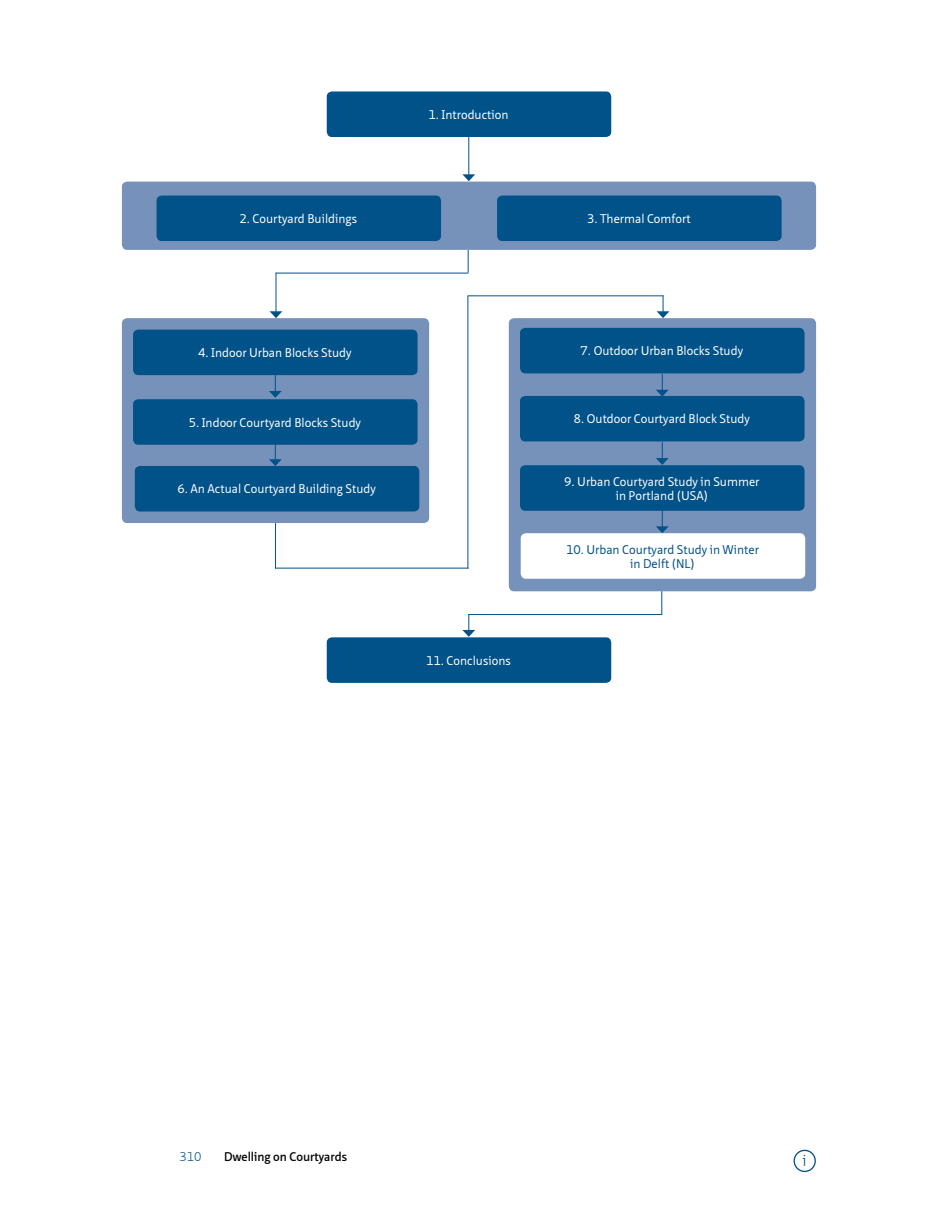
<style>
.page{position:relative;width:938px;height:1221px;background:#fff}
.page>*{position:absolute;margin:0;border:0;box-sizing:border-box;transform-origin:0 0}
.t1{font:300 15.75px "Neue Sans";color:#005288}
.t2{font:12.25px/14px "Neue Sans";color:#fff;text-align:center}
.t3{font:12.25px/14px "Neue Sans";color:#005288;text-align:center}
.t4{font:600 12.25px "Neue Sans";color:#000}
.t5{font:300 12.25px "Neue Sans";color:#005288}
</style>
<div class="page">
<div style="left:122px;top:318px;width:307px;height:205px;background:#7792ba;border-radius:5px"></div>
<div style="left:133px;top:329px;width:284px;height:46px;background:#005288;border-radius:5px"></div>
<div style="left:133px;top:399px;width:284px;height:46px;background:#005288;border-radius:5px"></div>
<div style="left:327px;top:637px;width:284px;height:46px;background:#005288;border-radius:5px"></div>
<svg style="left:269px;top:375px;width:13px;height:23px"></svg>
<svg style="left:269px;top:444px;width:13px;height:22px"></svg>
<div style="left:509px;top:318px;width:307px;height:273px;background:#7792ba;border-radius:5px"></div>
<div style="left:520px;top:328px;width:284px;height:45px;background:#005288;border-radius:5px"></div>
<div style="left:520px;top:396px;width:284px;height:45px;background:#005288;border-radius:5px"></div>
<div style="left:520px;top:465px;width:284px;height:45px;background:#005288;border-radius:5px"></div>
<svg style="left:656px;top:374px;width:12px;height:22px"></svg>
<svg style="left:656px;top:442px;width:12px;height:23px"></svg>
<svg style="left:656px;top:510px;width:12px;height:23px"></svg>
<hr style="left:468px;top:136px;width:1px;height:39px;background:#005288">
<svg style="left:462px;top:174px;width:13px;height:7px"></svg>
<hr style="left:275px;top:272px;width:1px;height:40px;background:#005288">
<svg style="left:269px;top:311px;width:13px;height:7px"></svg>
<svg style="left:468px;top:250px;width:1px;height:22px"></svg>
<hr style="left:276px;top:272px;width:192px;height:1px;background:#005288">
<svg style="left:656px;top:295px;width:13px;height:23px"></svg>
<svg style="left:462px;top:615px;width:13px;height:21px"></svg>
<hr style="left:275px;top:523px;width:1px;height:45px;background:#005288">
<hr style="left:467px;top:295px;width:1px;height:273px;background:#005288">
<hr style="left:468px;top:295px;width:195px;height:1px;background:#005288">
<hr style="left:275px;top:567px;width:193px;height:1px;background:#005288">
<hr style="left:468px;top:614px;width:194px;height:1px;background:#005288">
<svg style="left:661px;top:591px;width:1px;height:24px"></svg>
<div style="left:520px;top:533px;width:285px;height:45px;background:#fff;border-radius:5px"></div>
<div style="left:122px;top:181px;width:694px;height:69px;background:#7792ba;border-radius:5px"></div>
<div style="left:156px;top:195px;width:285px;height:46px;background:#005288;border-radius:5px"></div>
<div style="left:497px;top:195px;width:284px;height:46px;background:#005288;border-radius:5px"></div>
<div style="left:327px;top:91px;width:284px;height:46px;background:#005288;border-radius:5px"></div>
<div style="left:135px;top:466px;width:284px;height:45px;background:#005288;border-radius:5px"></div>
<div style="left:793px;top:1149px;width:22px;height:22px;border:1px solid #005288;border-radius:50%"></div>
<p class="t2" style="left:428px;top:108px;width:81px">1. Introduction</p>
<p class="t2" style="left:239px;top:212px;width:119px">2. Courtyard Buildings</p>
<p class="t2" style="left:587px;top:212px;width:105px">3. Thermal Comfort</p>
<p class="t2" style="left:198px;top:346px;width:155px">4. Indoor Urban Blocks Study</p>
<p class="t2" style="left:580px;top:344px;width:164px">7. Outdoor Urban Blocks Study</p>
<p class="t2" style="left:189px;top:415px;width:174px">5. Indoor Courtyard Blocks Study</p>
<p class="t2" style="left:271px;top:414px;width:9px">=</p>
<p class="t2" style="left:574px;top:412px;width:177px">8. Outdoor Courtyard Block Study</p>
<p class="t2" style="left:177px;top:482px;width:200px">6. An Actual Courtyard Building Study</p>
<p class="t2" style="left:564px;top:474px;width:197px">9. Urban Courtyard Study in Summer in Portland (USA)</p>
<p class="t3" style="left:566px;top:542px;width:194px">10. Urban Courtyard Study in Winter in Delft (NL)</p>
<p class="t2" style="left:426px;top:653px;width:86px">11. Conclusions</p>
<p class="t5" style="left:179px;top:1149px;width:24px">310</p>
<p class="t4" style="left:224px;top:1149px;width:124px">Dwelling on Courtyards</p>
<p class="t1" style="left:802px;top:1151px;width:6px">i</p>
</div>
